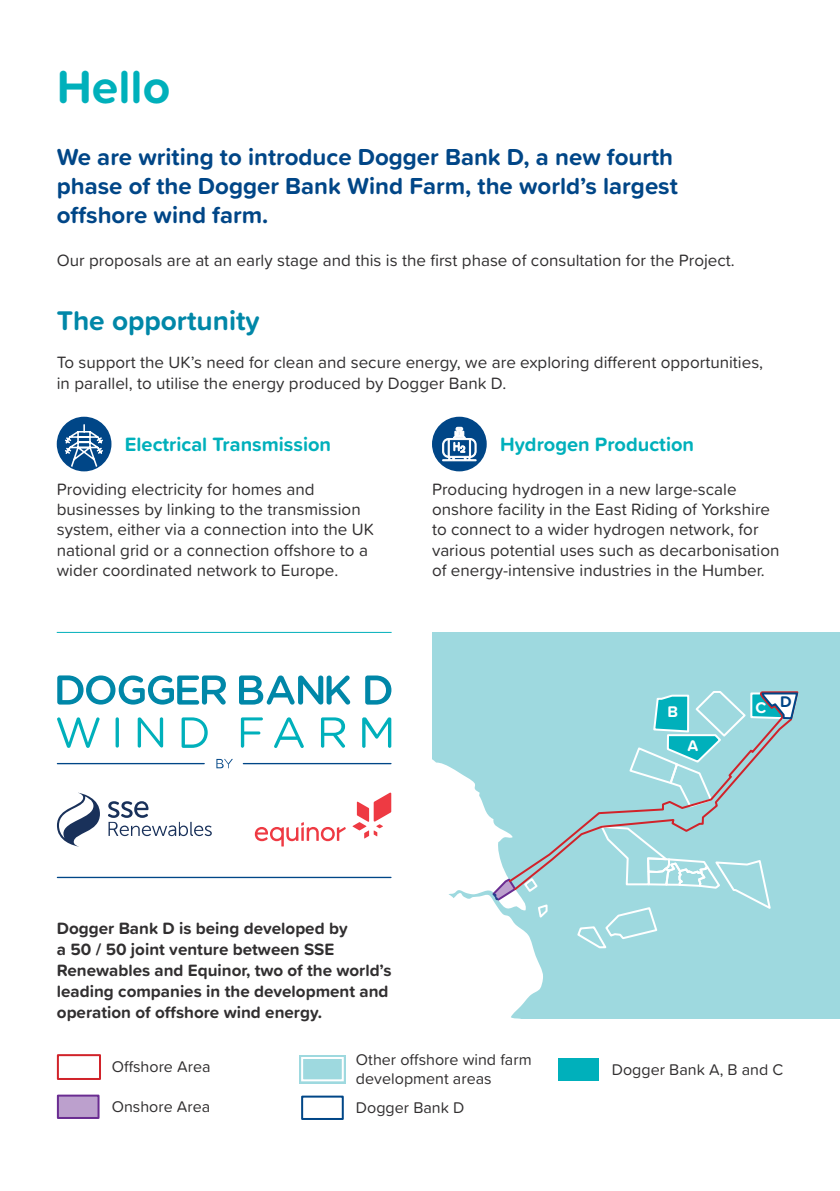
<style>
.page{position:relative;width:840px;height:1191px;background:#fff}
.page>*{position:absolute;margin:0;border:0;box-sizing:border-box;transform-origin:0 0}
.DBD_Flyer_Main_Heading{font:700 48px "Proxima Soft";color:#00b0bb}
.DBD_Flyer_Sub_Heading_1{font:700 28px "Proxima Soft";color:#0087a8}
.DBD_Flyer_Intro_Text{font:700 24px/28.8px "Proxima Soft";color:#004687}
.DBD_Booklet_Intro_Text_2{font:700 20px "Proxima Soft";color:#00b0bb}
.DBD_Flyer_Body_Text{font:17px/20.4px "Proxima Soft";color:#312f30}
.t1{font:700 17px/21px "Proxima Soft";color:#312f30}
.DBD_Booklet_Body_Text{font:16px/19.2px "Proxima Soft";color:#312f30}
.Map_label{font:700 16px "Proxima Soft";color:#fff}
.Map_label-2{font:700 16px "Proxima Soft";color:#004687}
</style>
<div class="page">
<div style="left:432px;top:632px;width:407px;height:386px;background:#9ed9df"></div>
<svg style="left:432px;top:759px;width:116px;height:260px;fill:#fff"></svg>
<svg style="left:577px;top:892px;width:194px;height:57px"></svg>
<svg style="left:490px;top:876px;width:58px;height:43px"></svg>
<svg style="left:507px;top:759px;width:261px;height:133px"></svg>
<svg style="left:627px;top:691px;width:172px;height:118px"></svg>
<div style="left:57px;top:417px;width:54px;height:53px;background:#004687;border-radius:50%"></div>
<svg style="left:61px;top:423px;width:46px;height:47px"></svg>
<div style="left:57px;top:417px;width:54px;height:54px;border:2px solid #004687;border-radius:50%"></div>
<div style="left:432px;top:417px;width:53px;height:53px;background:#004687;border-radius:50%"></div>
<div style="left:432px;top:417px;width:54px;height:54px;border:2px solid #004687;border-radius:50%"></div>
<svg style="left:442px;top:427px;width:34px;height:34px"></svg>
<hr style="left:57px;top:632px;width:334px;height:1px;background:#00b0bb">
<hr style="left:243px;top:763px;width:148px;height:1px;background:#004687">
<hr style="left:57px;top:876px;width:334px;height:2px;background:#004687">
<hr style="left:57px;top:763px;width:147px;height:1px;background:#004687">
<svg style="left:57px;top:792px;width:43px;height:54px"></svg>
<svg style="left:108px;top:801px;width:104px;height:35px"></svg>
<svg style="left:216px;top:759px;width:17px;height:9px"></svg>
<svg style="left:57px;top:675px;width:169px;height:29px"></svg>
<svg style="left:239px;top:675px;width:111px;height:30px"></svg>
<svg style="left:57px;top:717px;width:42px;height:31px"></svg>
<svg style="left:115px;top:717px;width:4px;height:31px"></svg>
<svg style="left:138px;top:717px;width:25px;height:30px"></svg>
<svg style="left:181px;top:717px;width:26px;height:31px"></svg>
<svg style="left:241px;top:717px;width:22px;height:30px"></svg>
<svg style="left:274px;top:717px;width:29px;height:31px"></svg>
<svg style="left:321px;top:717px;width:24px;height:30px"></svg>
<svg style="left:362px;top:717px;width:29px;height:31px"></svg>
<svg style="left:365px;top:675px;width:26px;height:29px"></svg>
<svg style="left:352px;top:792px;width:39px;height:46px"></svg>
<svg style="left:255px;top:822px;width:90px;height:24px"></svg>
<svg style="left:299px;top:1055px;width:46px;height:28px"></svg>
<div style="left:57px;top:1054px;width:44px;height:26px;border:2px solid #d1232a"></div>
<div style="left:58px;top:1095px;width:40px;height:23px;background:#bca0cd"></div>
<div style="left:57px;top:1094px;width:42px;height:25px;border:2px solid #6a2c91"></div>
<div style="left:301px;top:1057px;width:42px;height:24px;background:#9ed9df;border:2px solid #fff"></div>
<div style="left:301px;top:1095px;width:42px;height:25px;background:#fff;border:2px solid #004687"></div>
<div style="left:557px;top:1058px;width:41px;height:22px;background:#00b0bb"></div>
<p class="DBD_Flyer_Main_Heading" style="left:57px;top:51px;width:115px">Hello</p>
<p class="DBD_Flyer_Intro_Text" style="left:57px;top:142px;width:622px">We are writing to introduce Dogger Bank D, a new fourth phase of the Dogger Bank Wind Farm, the world’s largest offshore wind farm.</p>
<p class="DBD_Flyer_Body_Text" style="left:57px;top:249px;width:679px">Our proposals are at an early stage and this is the first phase of consultation for the Project.</p>
<p class="DBD_Flyer_Sub_Heading_1" style="left:57px;top:300px;width:204px">The opportunity</p>
<p class="DBD_Flyer_Body_Text" style="left:57px;top:352px;width:707px">To support the UK’s need for clean and secure energy, we are exploring different opportunities, in parallel, to utilise the energy produced by Dogger Bank D.</p>
<p class="DBD_Booklet_Intro_Text_2" style="left:125px;top:430px;width:208px">Electrical Transmission</p>
<p class="DBD_Flyer_Body_Text" style="left:57px;top:478px;width:318px">Providing electricity for homes and businesses by linking to the transmission system, either via a connection into the UK national grid or a connection offshore to a wider coordinated network to Europe.</p>
<p class="DBD_Booklet_Intro_Text_2" style="left:500px;top:430px;width:195px">Hydrogen Production</p>
<p class="DBD_Flyer_Body_Text" style="left:432px;top:478px;width:349px">Producing hydrogen in a new large-scale onshore facility in the East Riding of Yorkshire to connect to a wider hydrogen network, for various potential uses such as decarbonisation of energy-intensive industries in the Humber.</p>
<p class="Map_label" style="left:667px;top:700px;width:12px">B</p>
<p class="Map_label" style="left:687px;top:734px;width:12px">A</p>
<p class="Map_label" style="left:755px;top:696px;width:12px">C</p>
<p class="Map_label-2" style="left:779px;top:690px;width:13px">D</p>
<p class="t1" style="left:57px;top:917px;width:336px">Dogger Bank D is being developed by<br>a 50 / 50 joint venture between SSE Renewables and Equinor, two of the world’s leading companies in the development and operation of offshore wind energy.</p>
<p class="DBD_Booklet_Body_Text" style="left:112px;top:1056px;width:100px">Offshore Area</p>
<p class="DBD_Booklet_Body_Text" style="left:112px;top:1096px;width:100px">Onshore Area</p>
<p class="DBD_Booklet_Body_Text" style="left:356px;top:1049px;width:177px">Other offshore wind farm development areas</p>
<p class="DBD_Booklet_Body_Text" style="left:356px;top:1097px;width:110px">Dogger Bank D</p>
<p class="DBD_Booklet_Body_Text" style="left:611px;top:1058px;width:173px">Dogger Bank A, B and C</p>
</div>
